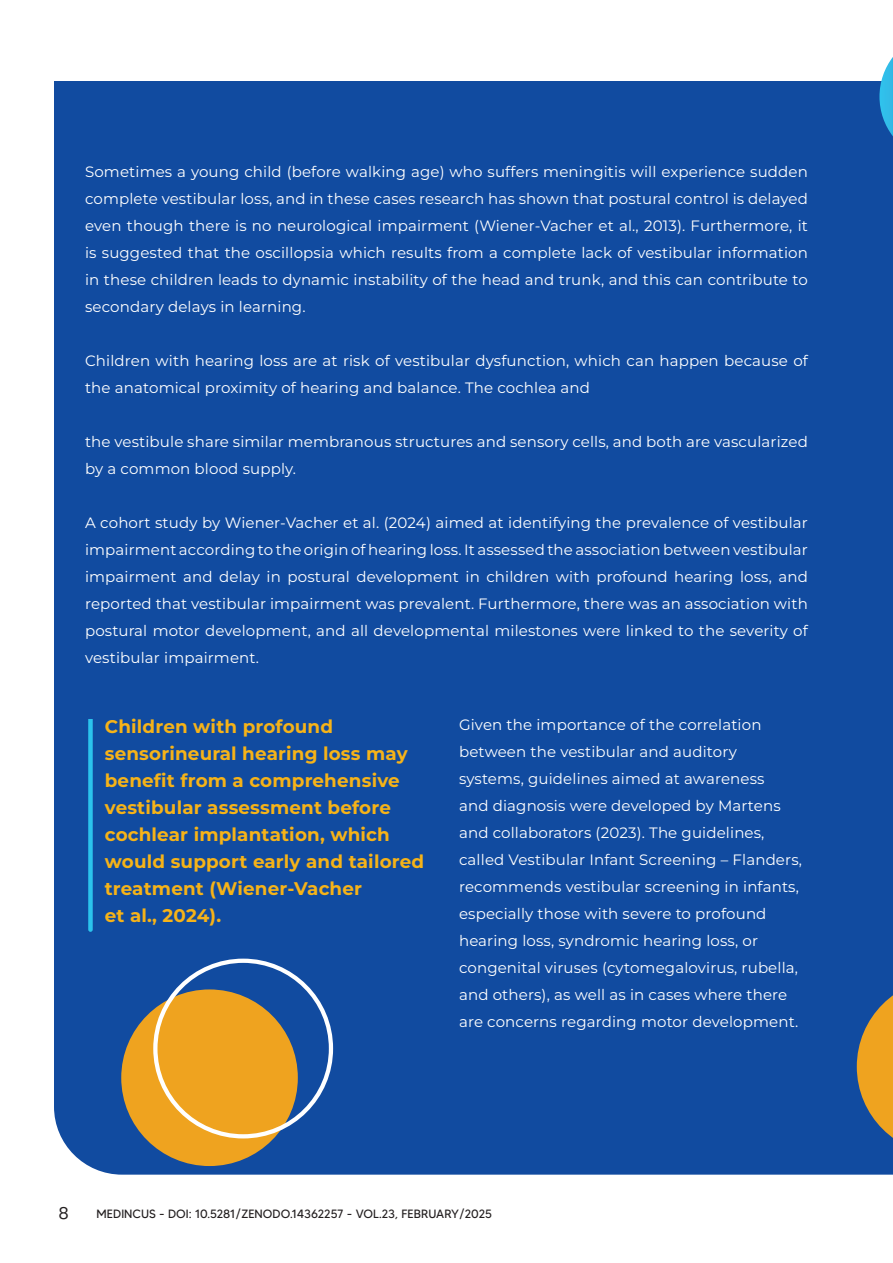
<style>
.page{position:relative;width:893px;height:1263px;background:#fff}
.page>*{position:absolute;margin:0;border:0;box-sizing:border-box;transform-origin:0 0}
.bullet{font:700 18.3px/27px "Montserrat";letter-spacing:.01em;color:#f6b318}
.t1{font:16.5px "Poppins";color:#231f20}
.bullet-2{font:15px/27px "Montserrat";letter-spacing:.01em;color:#fff}
.t2{font:12px "MADETOMMY";color:#231f20}
</style>
<div class="page">
<div style="left:54px;top:81px;width:839px;height:1094px;background:#114ba0"></div>
<svg style="left:879px;top:57px;width:14px;height:79px"></svg>
<svg style="left:88px;top:719px;width:5px;height:213px"></svg>
<div style="left:121px;top:989px;width:177px;height:177px;background:#efa31f;border-radius:50%"></div>
<svg style="left:857px;top:978px;width:36px;height:177px;background:#8e7c56"></svg>
<div style="left:153px;top:959px;width:180px;height:179px;border:4px solid #fff;border-radius:50%"></div>
<p class="bullet-2" style="left:85px;top:157px;width:724px;text-align:justify">Sometimes a young child (before walking age) who suffers meningitis will experience sudden complete vestibular loss, and in these cases research has shown that postural control is delayed even though there is no neurological impairment (Wiener-Vacher et al., 2013). Furthermore, it is suggested that the oscillopsia which results from a complete lack of vestibular information in these children leads to dynamic instability of the head and trunk, and this can contribute to secondary delays in learning.</p>
<p class="bullet-2" style="left:85px;top:346px;width:724px">Children with hearing loss are at risk of vestibular dysfunction, which can happen because of the anatomical proximity of hearing and balance. The cochlea and</p>
<p class="bullet-2" style="left:85px;top:427px;width:724px">the vestibule share similar membranous structures and sensory cells, and both are vascularized by a common blood supply.</p>
<p class="bullet-2" style="left:85px;top:508px;width:724px;text-align:justify">A cohort study by Wiener-Vacher et al. (2024) aimed at identifying the prevalence of vestibular impairment according to the origin of hearing loss. It assessed the association between vestibular impairment and delay in postural development in children with profound hearing loss, and reported that vestibular impairment was prevalent. Furthermore, there was an association with postural motor development, and all developmental milestones were linked to the severity of vestibular impairment.</p>
<p class="bullet" style="left:105px;top:712px;width:321px">Children with profound sensorineural hearing loss may benefit from a comprehensive vestibular assessment before cochlear implantation, which would support early and tailored treatment (Wiener-Vacher<br>et al., 2024).</p>
<p class="bullet-2" style="left:459px;top:711px;width:344px">Given the importance of the correlation between the vestibular and auditory systems, guidelines aimed at awareness<br>and diagnosis were developed by Martens and collaborators (2023). The guidelines, called Vestibular Infant Screening – Flanders, recommends vestibular screening in infants, especially those with severe to profound hearing loss, syndromic hearing loss, or congenital viruses (cytomegalovirus, rubella, and others), as well as in cases where there are concerns regarding motor development.</p>
<p class="t1" style="left:59px;top:1203px;width:12px">8</p>
<p class="t2" style="left:97px;top:1206px;width:397px">MEDINCUS - DOI: 10.5281/ZENODO.14362257 - VOL.23, FEBRUARY/2025</p>
</div>
